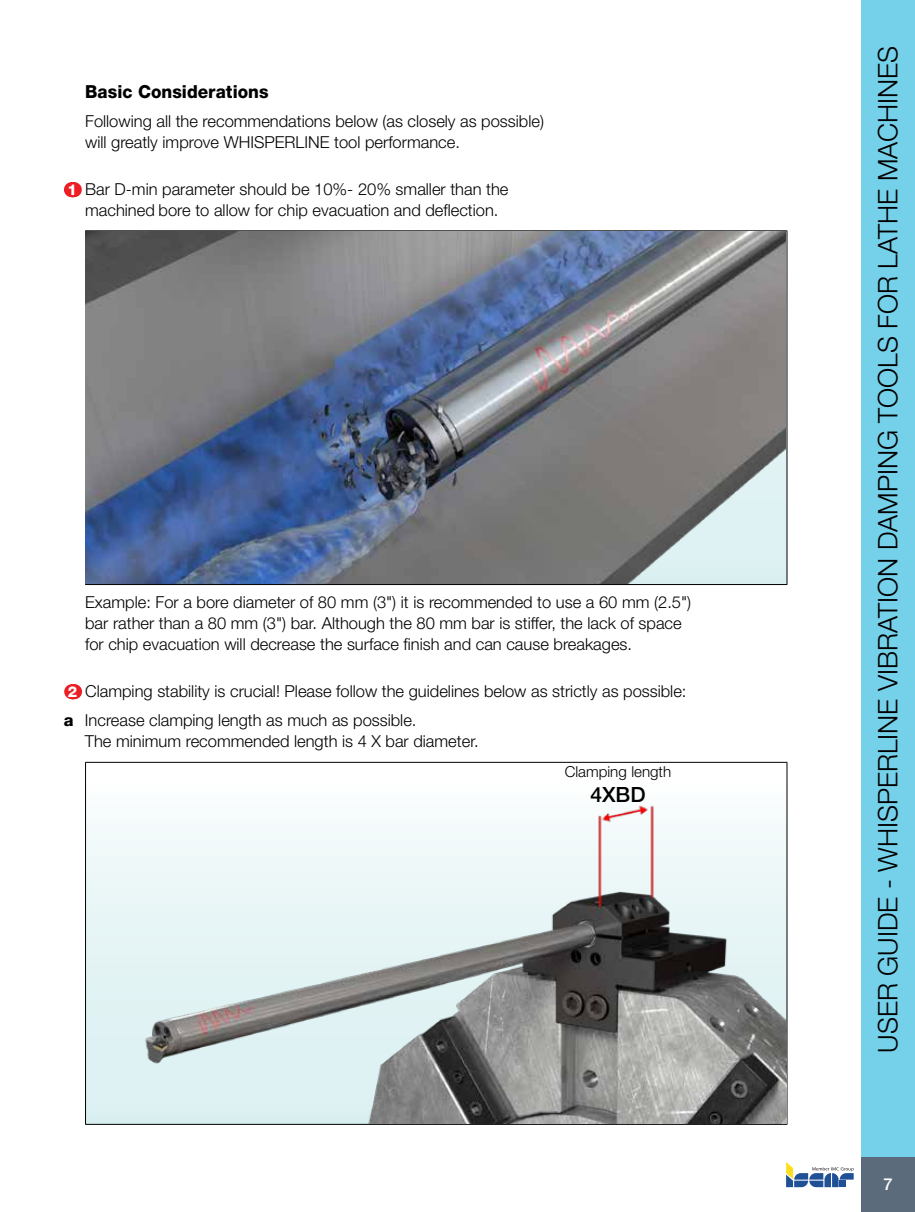
<style>
.page{position:relative;width:915px;height:1212px;background:#fff}
.page>*{position:absolute;margin:0;border:0;box-sizing:border-box;transform-origin:0 0}
.t1{font:300 27px "Helvetica Neue LT Std";color:#000}
.t2{font:500 21px "Helvetica Neue LT Std";color:#000}
.t3{font:800 18px "Helvetica Neue LT Std";color:#000;scale:.95 1}
.t4{font:300 16.5px/21px "Helvetica Neue LT Std";color:#000}
.t5{font:500 16.5px "Helvetica Neue LT Std";color:#fff}
.t6{font:300 15.15px "Helvetica Neue LT Std";color:#000}
.s1{font-family:"Helvetica Neue LTW1 G";font-weight:800;font-size:15px;color:#fff}
.s2{font-weight:800}
</style>
<div class="page">
<svg style="left:786px;top:1162px;width:67px;height:25px"></svg>
<div style="left:861px;top:1156px;width:53px;height:56px;background:#5b6b7b"></div>
<div style="left:861px;top:0;width:53px;height:1157px;background:#75d0e9"></div>
<svg style="left:71px;top:182px;width:3px;height:15px"></svg>
<svg style="left:72px;top:684px;width:3px;height:15px"></svg>
<hr style="left:85px;top:230px;width:702px;height:1px;background:#000">
<hr style="left:85px;top:231px;width:1px;height:353px;background:#000">
<hr style="left:786px;top:231px;width:1px;height:353px;background:#000">
<hr style="left:85px;top:584px;width:702px;height:1px;background:#000">
<img style="left:86px;top:232px;width:699px;height:351px">
<div style="left:85px;top:762px;width:701px;height:362px;background:linear-gradient(to bottom,#fafdfd,#d7eef0)"></div>
<hr style="left:85px;top:762px;width:702px;height:1px;background:#000">
<hr style="left:85px;top:763px;width:1px;height:361px;background:#000">
<hr style="left:786px;top:763px;width:1px;height:361px;background:#000">
<hr style="left:85px;top:1124px;width:702px;height:1px;background:#000">
<img style="left:139px;top:764px;width:647px;height:359px">
<p class="t3" style="left:85px;top:81px;width:194px">Basic Considerations</p>
<p class="t4" style="left:85px;top:111px;width:460px">Following all the recommendations below (as closely as possible) will greatly improve WHISPERLINE tool performance.</p>
<p class="t4" style="left:68px;top:178px;width:442px;text-align:center"><span class="s1">1</span> Bar D-min parameter should be 10%- 20% smaller than the machined bore to allow for chip evacuation and deflection.</p>
<p class="t4" style="left:85px;top:592px;width:607px">Example: For a bore diameter of 80 mm (3") it is recommended to use a 60 mm (2.5") bar rather than a 80 mm (3") bar. Although the 80 mm bar is stiffer, the lack of space for chip evacuation will decrease the surface finish and can cause breakages.</p>
<p class="t4" style="left:64px;top:676px;width:624px;line-height:29.5px"><span class="s1">2</span> Clamping stability is crucial! Please follow the guidelines below as strictly as possible: <span class="s2">a</span> Increase clamping length as much as possible.</p>
<p class="t4" style="left:85px;top:731px;width:395px">The minimum recommended length is 4 X bar diameter.</p>
<p class="t6" style="left:564px;top:762px;width:108px">Clamping length</p>
<p class="t2" style="left:590px;top:782px;width:57px">4XBD</p>
<h1 class="t1" style="left:871px;top:1053px;width:1008px;rotate:-90deg">USER GUIDE - WHISPERLINE VIBRATION DAMPING TOOLS FOR LATHE MACHINES</h1>
<p class="t5" style="left:883px;top:1174px;width:11px">7</p>
</div>
